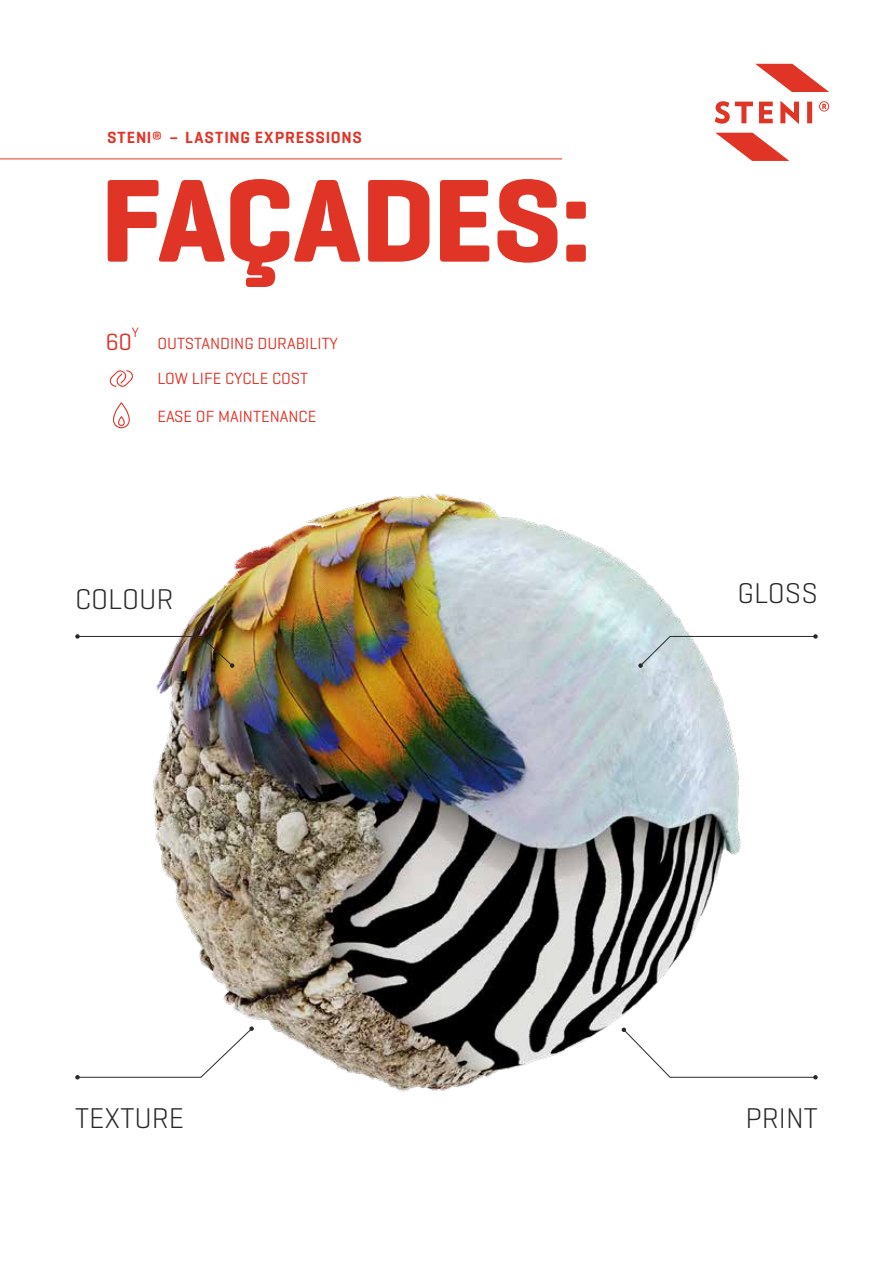
<style>
.page{position:relative;width:893px;height:1263px;background:#fff}
.page>*{position:absolute;margin:0;border:0;box-sizing:border-box;transform-origin:0 0}
.t1{font:700 120px "Geogrotesque";letter-spacing:-.01em;color:#e03427}
.t2{font:300 29.1px "Geogrotesque";color:#282827}
.t3{font:24px "Geogrotesque";color:#e03427}
.t4{font:16.5px/35.5px "Geogrotesque";color:#e03427}
.t5{font:600 16.5px "Geogrotesque";letter-spacing:.055em;color:#e03427}
.t6{font:13.95px "Geogrotesque";color:#e03427}
.s1{font-weight:500}
</style>
<div class="page">
<svg style="left:755px;top:64px;width:74px;height:28px"></svg>
<svg style="left:716px;top:133px;width:73px;height:28px"></svg>
<svg style="left:715px;top:101px;width:97px;height:23px"></svg>
<svg style="left:819px;top:101px;width:10px;height:11px"></svg>
<img style="left:152px;top:493px;width:589px;height:599px">
<svg style="left:638px;top:634px;width:180px;height:34px"></svg>
<img style="left:75px;top:634px;width:159px;height:34px">
<svg style="left:622px;top:1027px;width:196px;height:52px"></svg>
<svg style="left:75px;top:1026px;width:179px;height:53px"></svg>
<hr style="left:0;top:159px;width:562px;height:1px;background:#e03427">
<svg style="left:109px;top:370px;width:24px;height:17px"></svg>
<svg style="left:113px;top:402px;width:17px;height:26px"></svg>
<p class="t5" style="left:107px;top:127px;width:257px">STENI<span class="s1">®</span> – LASTING EXPRESSIONS</p>
<h1 class="t1" style="left:100px;top:146px;width:493px">FAÇADES:</h1>
<p class="t6" style="left:132px;top:324px;width:9px">Y</p>
<h3 class="t3" style="left:106px;top:327px;width:27px">60</h3>
<p class="t4" style="left:157px;top:325px;width:182px">OUTSTANDING DURABILITY<br>LOW LIFE CYCLE COST</p>
<p class="t4" style="left:157px;top:398px;width:160px">EASE OF MAINTENANCE</p>
<h2 class="t2" style="left:75px;top:581px;width:100px">COLOUR</h2>
<h2 class="t2" style="left:738px;top:575px;width:82px">GLOSS</h2>
<h2 class="t2" style="left:75px;top:1100px;width:110px">TEXTURE</h2>
<h2 class="t2" style="left:745px;top:1100px;width:74px">PRINT</h2>
</div>
